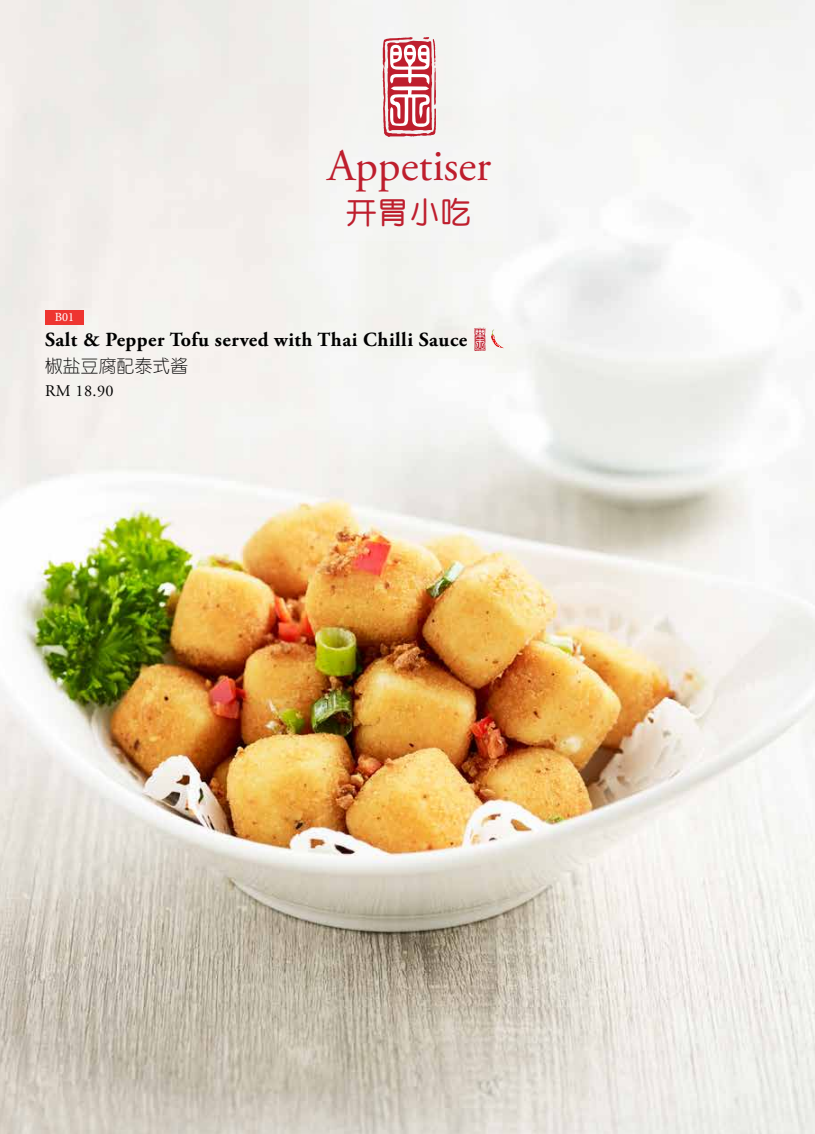
<style>
.page{position:relative;width:815px;height:1134px;background:#fff}
.page>*{position:absolute;margin:0;border:0;box-sizing:border-box;transform-origin:0 0}
.t1{font:45px "Adobe Garamond Pro";color:#be1e2d}
.t2{font:30px "ST Yuanti SC Regular";color:#be1e2d}
.t3{font:700 20px "Adobe Garamond Pro";letter-spacing:.025em;color:#000}
.t4{font:17.5px "ST Yuanti SC Light";letter-spacing:.025em;color:#000}
.t5{font:16.25px "Adobe Garamond Pro";color:#000}
.t6{font:12.5px "Minion Pro";color:#fff}
</style>
<div class="page">
<img style="left:0;top:0;width:815px;height:1134px">
<div style="left:309px;top:0;width:199px;height:240px;background:#f4f4f2"></div>
<svg style="left:383px;top:37px;width:53px;height:100px"></svg>
<div style="left:45px;top:310px;width:39px;height:14px;background:#ee3530"></div>
<svg style="left:474px;top:328px;width:30px;height:23px"></svg>
<h1 class="t1" style="left:328px;top:138px;width:165px">Appetiser</h1>
<p class="t6" style="left:55px;top:308px;width:21px">B01</p>
<h2 class="t2" style="left:346px;top:190px;width:126px">开胃小吃</h2>
<p class="t3" style="left:45px;top:328px;width:424px">Salt &amp; Pepper Tofu served with Thai Chilli Sauce</p>
<p class="t4" style="left:45px;top:353px;width:145px">椒盐豆腐配泰式酱</p>
<p class="t5" style="left:45px;top:381px;width:70px">RM 18.90</p>
</div>
